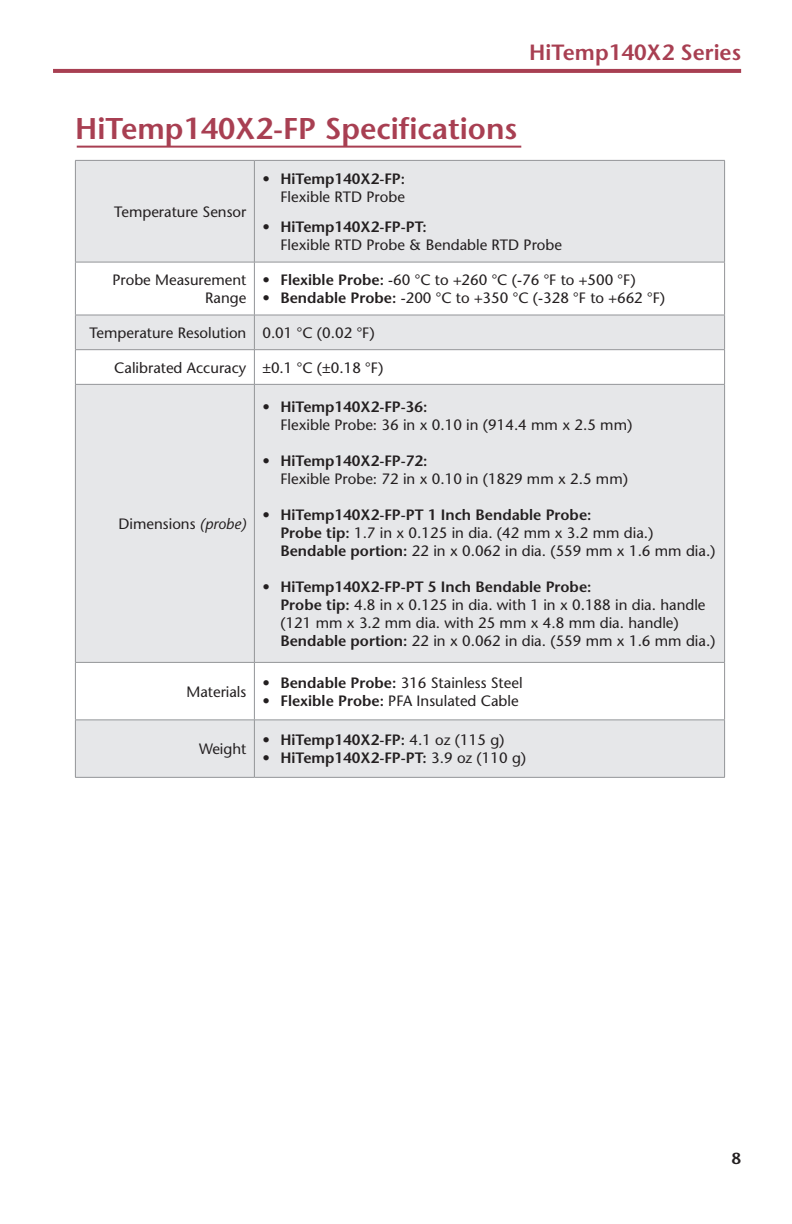
<style>
.page{position:relative;width:792px;height:1224px;background:#fff}
.page>*{position:absolute;margin:0;border:0;box-sizing:border-box;transform-origin:0 0}
.t1{font:600 30px "Stone Sans";color:#a83f52}
.t2{font:600 22px "Stone Sans";color:#a83f52}
.t3{font:600 16px "Stone Sans";color:#231f20}
.t4{font:15px/18px "Stone Sans";color:#231f20}
.t5{font:600 15px/18px "Stone Sans";color:#231f20;text-align:right}
.s1{font-weight:400}
.s2{font-weight:600}
.s3{font-style:italic}
</style>
<div class="page">
<svg style="left:53px;top:69px;width:688px;height:4px;background:#a94255"></svg>
<svg style="left:76px;top:161px;width:648px;height:616px;fill:#e6e7e9"></svg>
<div style="left:76px;top:316px;width:648px;height:33px;background:#e6e7e9"></div>
<svg style="left:76px;top:350px;width:648px;height:370px;fill:#e6e7e9"></svg>
<hr style="left:75px;top:161px;width:1px;height:101px;background:#939598">
<hr style="left:75px;top:160px;width:179px;height:1px;background:#939598">
<hr style="left:254px;top:161px;width:1px;height:101px;background:#939598">
<hr style="left:254px;top:160px;width:471px;height:1px;background:#939598">
<hr style="left:724px;top:161px;width:1px;height:101px;background:#939598">
<hr style="left:75px;top:262px;width:1px;height:53px;background:#939598">
<hr style="left:75px;top:262px;width:179px;height:1px;background:#939598">
<hr style="left:254px;top:262px;width:1px;height:53px;background:#939598">
<hr style="left:254px;top:262px;width:471px;height:1px;background:#939598">
<hr style="left:724px;top:262px;width:1px;height:53px;background:#939598">
<hr style="left:75px;top:315px;width:1px;height:34px;background:#939598">
<hr style="left:75px;top:315px;width:179px;height:1px;background:#939598">
<hr style="left:254px;top:315px;width:1px;height:34px;background:#939598">
<hr style="left:254px;top:315px;width:471px;height:1px;background:#939598">
<hr style="left:724px;top:315px;width:1px;height:34px;background:#939598">
<hr style="left:75px;top:350px;width:1px;height:34px;background:#939598">
<hr style="left:75px;top:349px;width:179px;height:1px;background:#939598">
<hr style="left:254px;top:350px;width:1px;height:34px;background:#939598">
<hr style="left:254px;top:349px;width:471px;height:1px;background:#939598">
<hr style="left:724px;top:350px;width:1px;height:34px;background:#939598">
<hr style="left:75px;top:385px;width:1px;height:277px;background:#939598">
<hr style="left:75px;top:384px;width:179px;height:1px;background:#939598">
<hr style="left:254px;top:385px;width:1px;height:277px;background:#939598">
<hr style="left:254px;top:384px;width:471px;height:1px;background:#939598">
<hr style="left:724px;top:385px;width:1px;height:277px;background:#939598">
<hr style="left:75px;top:663px;width:1px;height:57px;background:#939598">
<hr style="left:75px;top:720px;width:1px;height:57px;background:#939598">
<hr style="left:75px;top:662px;width:179px;height:1px;background:#939598">
<hr style="left:75px;top:720px;width:179px;height:1px;background:#939598">
<hr style="left:75px;top:777px;width:179px;height:1px;background:#939598">
<hr style="left:254px;top:663px;width:1px;height:57px;background:#939598">
<hr style="left:254px;top:720px;width:1px;height:57px;background:#939598">
<hr style="left:254px;top:662px;width:471px;height:1px;background:#939598">
<hr style="left:724px;top:663px;width:1px;height:57px;background:#939598">
<hr style="left:724px;top:720px;width:1px;height:57px;background:#939598">
<hr style="left:254px;top:720px;width:471px;height:1px;background:#939598">
<hr style="left:254px;top:777px;width:471px;height:1px;background:#939598">
<hr style="left:77px;top:146px;width:444px;height:2px;background:#a83f52">
<h2 class="t2" style="left:529px;top:39px;width:213px">HiTemp140X2 Series</h2>
<p class="t1" style="left:75px;top:111px;width:444px">HiTemp140X2-FP Specifications</p>
<p class="t4" style="left:114px;top:203px;width:134px">Temperature Sensor</p>
<p class="t5" style="left:262px;top:170px;width:144px">• HiTemp140X2-FP:<br><span class="s1">Flexible RTD Probe</span></p>
<p class="t4" style="left:280px;top:218px;width:283px;text-indent:-18px"><span class="s2">• HiTemp140X2-FP-PT:<br></span>Flexible RTD Probe &amp; Bendable RTD Probe</p>
<p class="t4" style="left:112px;top:271px;width:135px;text-align:right">Probe Measurement<br>Range</p>
<p class="t4" style="left:262px;top:271px;width:375px"><span class="s2">• Flexible Probe:</span> -60 °C to +260 °C (-76 °F to +500 °F)</p>
<p class="t4" style="left:262px;top:289px;width:404px"><span class="s2">• Bendable Probe:</span> -200 °C to +350 °C (-328 °F to +662 °F)</p>
<p class="t4" style="left:89px;top:324px;width:159px">Temperature Resolution</p>
<p class="t4" style="left:262px;top:324px;width:114px">0.01 °C (0.02 °F)</p>
<p class="t4" style="left:114px;top:358px;width:134px">Calibrated Accuracy</p>
<p class="t4" style="left:262px;top:358px;width:122px">±0.1 °C (±0.18 °F)</p>
<p class="t4" style="left:119px;top:515px;width:129px">Dimensions <span class="s3">(probe)</span></p>
<p class="t4" style="left:186px;top:683px;width:61px">Materials</p>
<p class="t4" style="left:199px;top:740px;width:49px">Weight</p>
<p class="t4" style="left:280px;top:398px;width:353px;text-indent:-18px"><span class="s2">• HiTemp140X2-FP-36:<br></span>Flexible Probe: 36 in x 0.10 in (914.4 mm x 2.5 mm)</p>
<p class="t4" style="left:280px;top:452px;width:349px;text-indent:-18px"><span class="s2">• HiTemp140X2-FP-72:<br></span>Flexible Probe: 72 in x 0.10 in (1829 mm x 2.5 mm)</p>
<p class="t4" style="left:280px;top:506px;width:437px;text-indent:-18px"><span class="s2">• HiTemp140X2-FP-PT 1 Inch Bendable Probe:<br>Probe tip:</span> 1.7 in x 0.125 in dia. (42 mm x 3.2 mm dia.)<br><span class="s2">Bendable portion:</span> 22 in x 0.062 in dia. (559 mm x 1.6 mm dia.)</p>
<p class="t4" style="left:280px;top:578px;width:437px;text-indent:-18px"><span class="s2">• HiTemp140X2-FP-PT 5 Inch Bendable Probe:<br>Probe tip:</span> 4.8 in x 0.125 in dia. with 1 in x 0.188 in dia. handle (121 mm x 3.2 mm dia. with 25 mm x 4.8 mm dia. handle)<br><span class="s2">Bendable portion:</span> 22 in x 0.062 in dia. (559 mm x 1.6 mm dia.)</p>
<p class="t4" style="left:262px;top:674px;width:262px"><span class="s2">• Bendable Probe:</span> 316 Stainless Steel</p>
<p class="t4" style="left:262px;top:692px;width:258px"><span class="s2">• Flexible Probe:</span> PFA Insulated Cable</p>
<p class="t5" style="left:262px;top:731px;width:244px">• HiTemp140X2-FP: <span class="s1">4.1 oz (115 g)</span></p>
<p class="t5" style="left:262px;top:749px;width:265px">• HiTemp140X2-FP-PT: <span class="s1">3.9 oz (110 g)</span></p>
<p class="t3" style="left:732px;top:1149px;width:11px">8</p>
</div>
